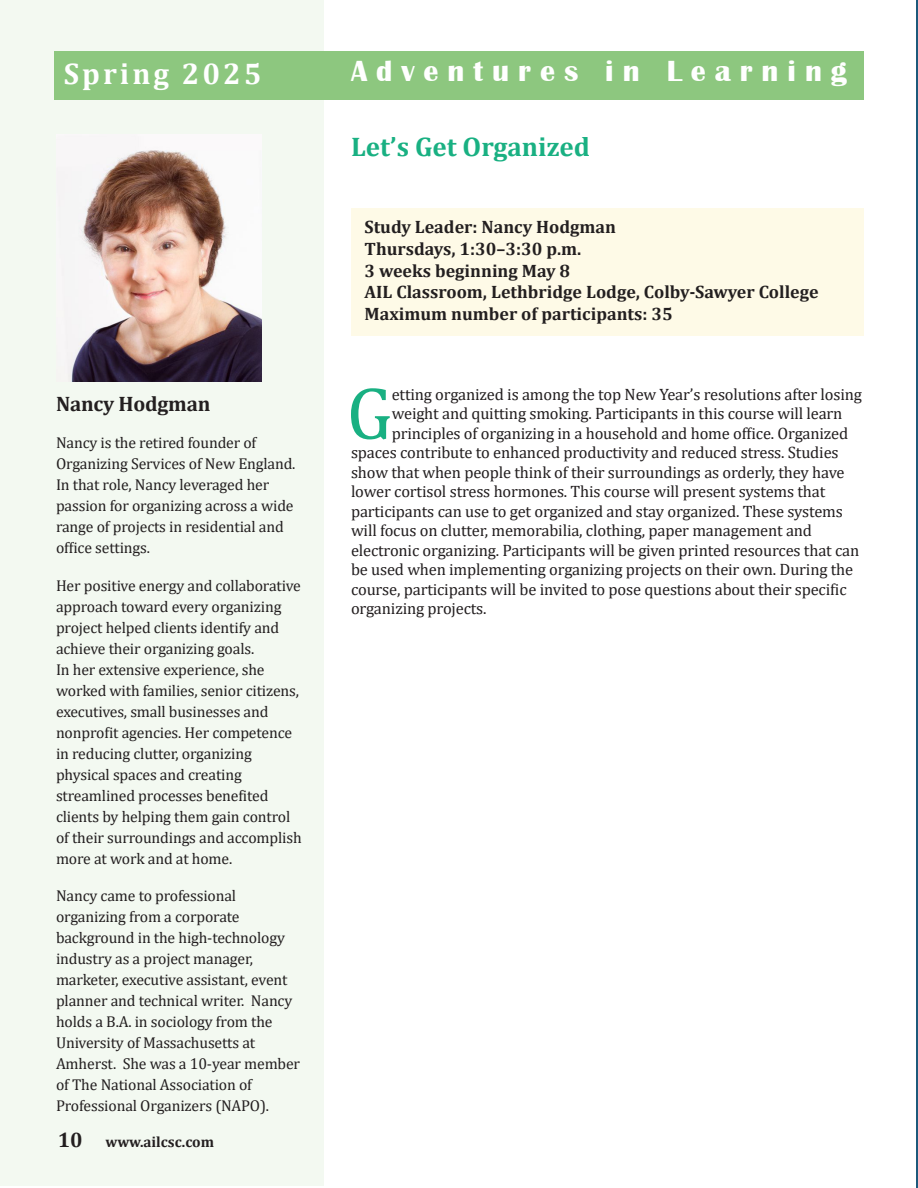
<style>
.page{position:relative;width:918px;height:1188px;background:#fff}
.page>*{position:absolute;margin:0;border:0;box-sizing:border-box;transform-origin:0 0}
.t1{font:75px "Cambria";color:#19b082}
.t2{font:700 30px "Britannic";letter-spacing:.3em;color:#fff}
.t3{font:700 30px "Cambria";letter-spacing:.1em;color:#fff}
.Normal__Web{font:700 27px "Cambria";color:#19b082}
.t4{font:700 21px "Cambria";letter-spacing:-.01em;color:#231f20}
.Body_Text{font:700 18px "Cambria";color:#231f20}
.Normal__Web-2{font:700 18px "Cambria";color:#231f20}
.t5{font:16.5px "Cambria";letter-spacing:-.01em;color:#231f20}
.t6{font:15.75px/21px "Cambria";letter-spacing:-.01em;color:#231f20}
.t7{font:700 15px "Cambria";color:#231f20}
.s1{font-size:21px}
</style>
<div class="page">
<div style="left:0;top:0;width:324px;height:1186px;background:#f3f9f1"></div>
<div style="left:54px;top:52px;width:810px;height:48px;background:#8dc77f"></div>
<div style="left:351px;top:208px;width:513px;height:127px;background:#fefae7"></div>
<img style="left:71px;top:150px;width:190px;height:232px">
<hr style="left:917px;top:0;width:1px;height:1188px;background:#1c597b">
<h2 class="t3" style="left:64px;top:52px;width:199px">Spring 2025</h2>
<h2 class="t2" style="left:351px;top:54px;width:498px">Adventures in Learning</h2>
<p class="Normal__Web" style="left:351px;top:127px;width:241px">Let’s Get Organized</p>
<p class="t4" style="left:56px;top:389px;width:156px">Nancy Hodgman</p>
<p class="t6" style="left:56px;top:433px;width:241px">Nancy is the retired founder of<br>Organizing Services of New England.<br>In that role, Nancy leveraged her passion for organizing across a wide range of projects in residential and office settings.</p>
<p class="t6" style="left:56px;top:575px;width:247px">Her positive energy and collaborative approach toward every organizing project helped clients identify and achieve their organizing goals.<br>In her extensive experience, she worked with families, senior citizens, executives, small businesses and nonprofit agencies. Her competence in reducing clutter, organizing physical spaces and creating streamlined processes benefited clients by helping them gain control of their surroundings and accomplish more at work and at home.</p>
<p class="t6" style="left:56px;top:886px;width:246px">Nancy came to professional organizing from a corporate background in the high-technology industry as a project manager, marketer, executive assistant, event planner and technical writer. Nancy holds a B.A. in sociology from the<br>University of Massachusetts at<br>Amherst. She was a 10-year member of The National Association of<br>Professional Organizers (NAPO).</p>
<p class="t7" style="left:58px;top:1131px;width:158px"><span class="s1">10</span> www.ailcsc.com</p>
<p class="Normal__Web-2" style="left:364px;top:215px;width:253px">Study Leader: Nancy Hodgman</p>
<p class="Body_Text" style="left:364px;top:236px;width:218px">Thursdays, 1:30–3:30 p.m.</p>
<p class="Body_Text" style="left:364px;top:258px;width:207px">3 weeks beginning May 8</p>
<p class="Body_Text" style="left:364px;top:279px;width:456px">AIL Classroom, Lethbridge Lodge, Colby-Sawyer College</p>
<p class="Body_Text" style="left:364px;top:301px;width:310px">Maximum number of participants: 35</p>
<p class="t1" style="left:347px;top:369px;width:47px">G</p>
<p class="t5" style="left:392px;top:385px;width:472px">etting organized is among the top New Year’s resolutions after losing</p>
<p class="t5" style="left:392px;top:404px;width:452px">weight and quitting smoking. Participants in this course will learn</p>
<p class="t5" style="left:392px;top:424px;width:458px">principles of organizing in a household and home office. Organized</p>
<p class="t5" style="left:351px;top:443px;width:489px">spaces contribute to enhanced productivity and reduced stress. Studies</p>
<p class="t5" style="left:351px;top:463px;width:495px">show that when people think of their surroundings as orderly, they have</p>
<p class="t5" style="left:351px;top:482px;width:476px">lower cortisol stress hormones. This course will present systems that</p>
<p class="t5" style="left:351px;top:502px;width:493px">participants can use to get organized and stay organized. These systems</p>
<p class="t5" style="left:351px;top:521px;width:463px">will focus on clutter, memorabilia, clothing, paper management and</p>
<p class="t5" style="left:351px;top:541px;width:510px">electronic organizing. Participants will be given printed resources that can</p>
<p class="t5" style="left:351px;top:560px;width:504px">be used when implementing organizing projects on their own. During the</p>
<p class="t5" style="left:351px;top:580px;width:497px">course, participants will be invited to pose questions about their specific</p>
<p class="t5" style="left:351px;top:599px;width:137px">organizing projects.</p>
</div>
